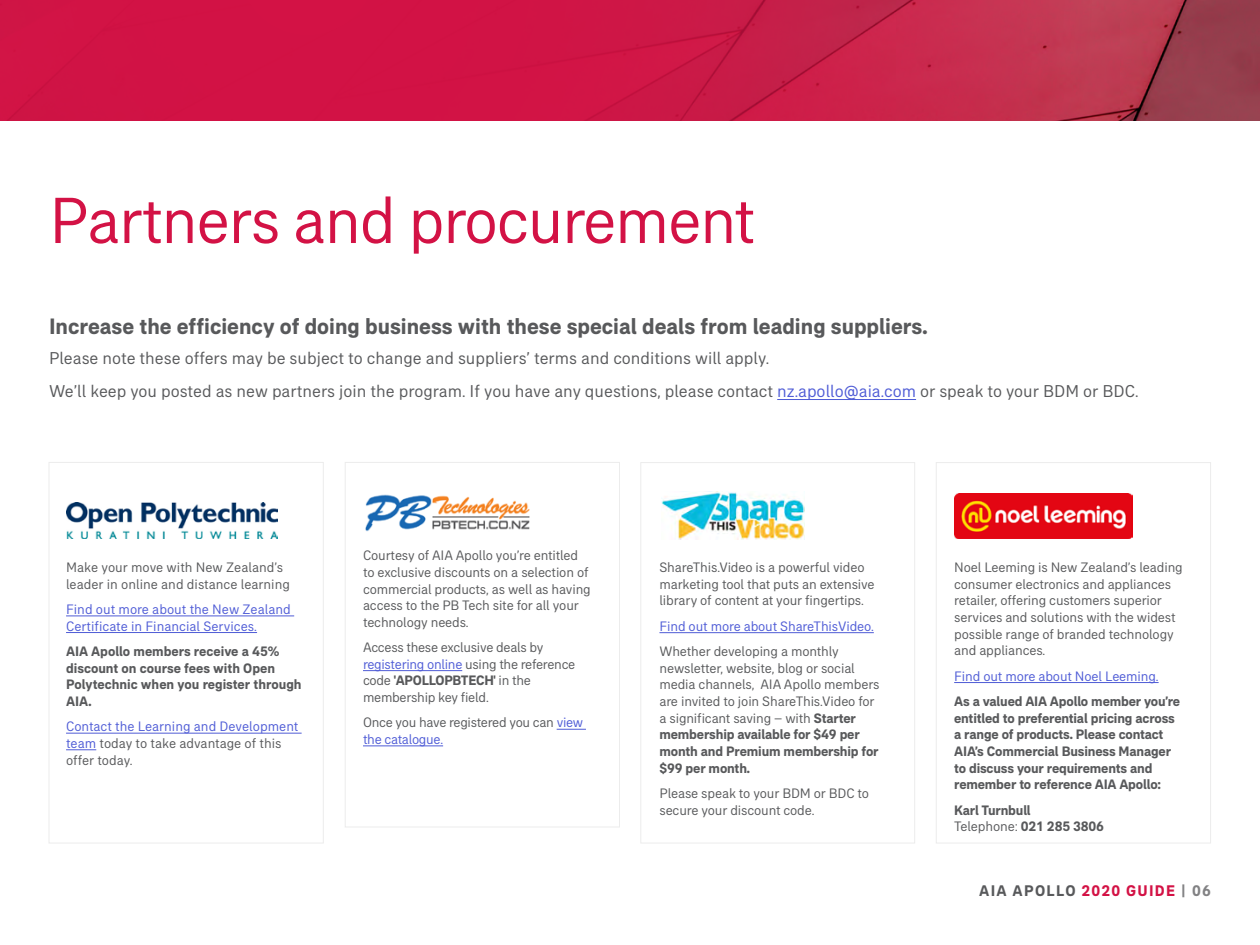
<style>
.page{position:relative;width:1260px;height:945px;background:#fff}
.page>*{position:absolute;margin:0;border:0;box-sizing:border-box;transform-origin:0 0}
.t1{font:66.5px "AIA Everest";letter-spacing:-.025em;color:#d31245}
.t2{font:700 22.75px "AIA Everest";color:#58595b}
.t3{font:17.5px/33.2px "AIA Everest";color:#58595b}
.t4{font:700 15.75px "AIA Everest";letter-spacing:.08em;color:#58595b}
.t5{font:14px/16.6px "AIA Everest";letter-spacing:-.01em;color:#58595b}
.t6{font:700 14px/16.6px "AIA Everest";letter-spacing:-.01em;color:#58595b}
.t7{font:14px/16.6px "AIA Everest";letter-spacing:-.01em;color:#4f5cd6}
.s1{color:#4f5cd6}
.s2{font-weight:700}
.s3{font-weight:400}
.s4{color:#d31245}
.s5{color:#828284}
</style>
<div class="page">
<img style="left:1093px;top:0;width:167px;height:121px">
<svg style="left:0;top:0;width:1093px;height:121px;background:#cc1a47"></svg>
<hr style="left:777px;top:399px;width:139px;height:1px;background:#4f5cd6">
<img style="left:661px;top:491px;width:144px;height:48px">
<hr style="left:659px;top:632px;width:215px;height:1px;background:#4f5cd6">
<div style="left:640px;top:462px;width:275px;height:382px;border:1px solid #ececec"></div>
<img style="left:955px;top:494px;width:178px;height:45px">
<hr style="left:954px;top:682px;width:205px;height:1px;background:#4f5cd6">
<div style="left:936px;top:462px;width:275px;height:382px;border:1px solid #ececec"></div>
<hr style="left:66px;top:616px;width:228px;height:1px;background:#4f5cd6">
<hr style="left:66px;top:632px;width:191px;height:1px;background:#4f5cd6">
<hr style="left:66px;top:733px;width:236px;height:1px;background:#4f5cd6">
<hr style="left:66px;top:749px;width:30px;height:1px;background:#4f5cd6">
<img style="left:66px;top:503px;width:211px;height:35px">
<div style="left:49px;top:462px;width:275px;height:382px;border:1px solid #ececec"></div>
<img style="left:365px;top:494px;width:165px;height:38px">
<hr style="left:363px;top:670px;width:99px;height:1px;background:#4f5cd6">
<svg style="left:557px;top:729px;width:29px;height:1px"></svg>
<hr style="left:363px;top:745px;width:80px;height:1px;background:#4f5cd6">
<div style="left:345px;top:462px;width:275px;height:365px;border:1px solid #ececec"></div>
<h1 class="t1" style="left:49px;top:183px;width:708px">Partners and procurement</h1>
<h2 class="t2" style="left:49px;top:313px;width:880px">Increase the efficiency of doing business with these special deals from leading suppliers.</h2>
<p class="t3" style="left:49px;top:341px;width:1091px">Please note these offers may be subject to change and suppliers’ terms and conditions will apply.<br>We’ll keep you posted as new partners join the program. If you have any questions, please contact <span class="s1">nz.apollo@aia.com</span> or speak to your BDM or BDC.</p>
<p class="t5" style="left:66px;top:559px;width:225px">Make your move with New Zealand’s leader in online and distance learning</p>
<p class="t7" style="left:66px;top:601px;width:226px">Find out more about the New Zealand<br>Certificate in Financial Services.</p>
<p class="t6" style="left:66px;top:643px;width:237px">AIA Apollo members receive a 45% discount on course fees with Open<br>Polytechnic when you register through<br>AIA.</p>
<p class="t5" style="left:66px;top:718px;width:234px"><span class="s1">Contact the Learning and Development team</span> today to take advantage of this offer today.</p>
<p class="t5" style="left:363px;top:547px;width:229px">Courtesy of AIA Apollo you’re entitled to exclusive discounts on a selection of commercial products, as well as having access to the PB Tech site for all your technology needs.</p>
<p class="t5" style="left:363px;top:639px;width:214px">Access these exclusive deals by <span class="s1">registering online</span> using the reference code <span class="s2">'APOLLOPBTECH'</span> in the membership key field.</p>
<p class="t5" style="left:363px;top:714px;width:222px">Once you have registered you can <span class="s1">view the catalogue.</span></p>
<p class="t5" style="left:659px;top:559px;width:217px">ShareThis.Video is a powerful video marketing tool that puts an extensive library of content at your fingertips.</p>
<p class="t7" style="left:659px;top:618px;width:216px">Find out more about ShareThisVideo.</p>
<p class="t5" style="left:659px;top:643px;width:222px">Whether developing a monthly newsletter, website, blog or social media channels, AIA Apollo members are invited to join ShareThis.Video for a significant saving – with <span class="s2">Starter membership available for $49 per month and Premium membership for $99 per month.</span></p>
<p class="t5" style="left:659px;top:785px;width:211px">Please speak to your BDM or BDC to secure your discount code.</p>
<p class="t5" style="left:954px;top:559px;width:230px">Noel Leeming is New Zealand’s leading consumer electronics and appliances retailer, offering customers superior services and solutions with the widest possible range of branded technology and appliances.</p>
<p class="t7" style="left:954px;top:667px;width:206px">Find out more about Noel Leeming.</p>
<p class="t6" style="left:954px;top:693px;width:228px">As a valued AIA Apollo member you’re entitled to preferential pricing across a range of products. Please contact AIA’s Commercial Business Manager to discuss your requirements and remember to reference AIA Apollo:</p>
<p class="t6" style="left:954px;top:801px;width:151px">Karl Turnbull<br><span class="s3">Telephone:</span> 021 285 3806</p>
<p class="t4" style="left:979px;top:881px;width:233px">AIA APOLLO <span class="s4">2020 GUIDE</span> <span class="s5">| 06</span></p>
</div>
